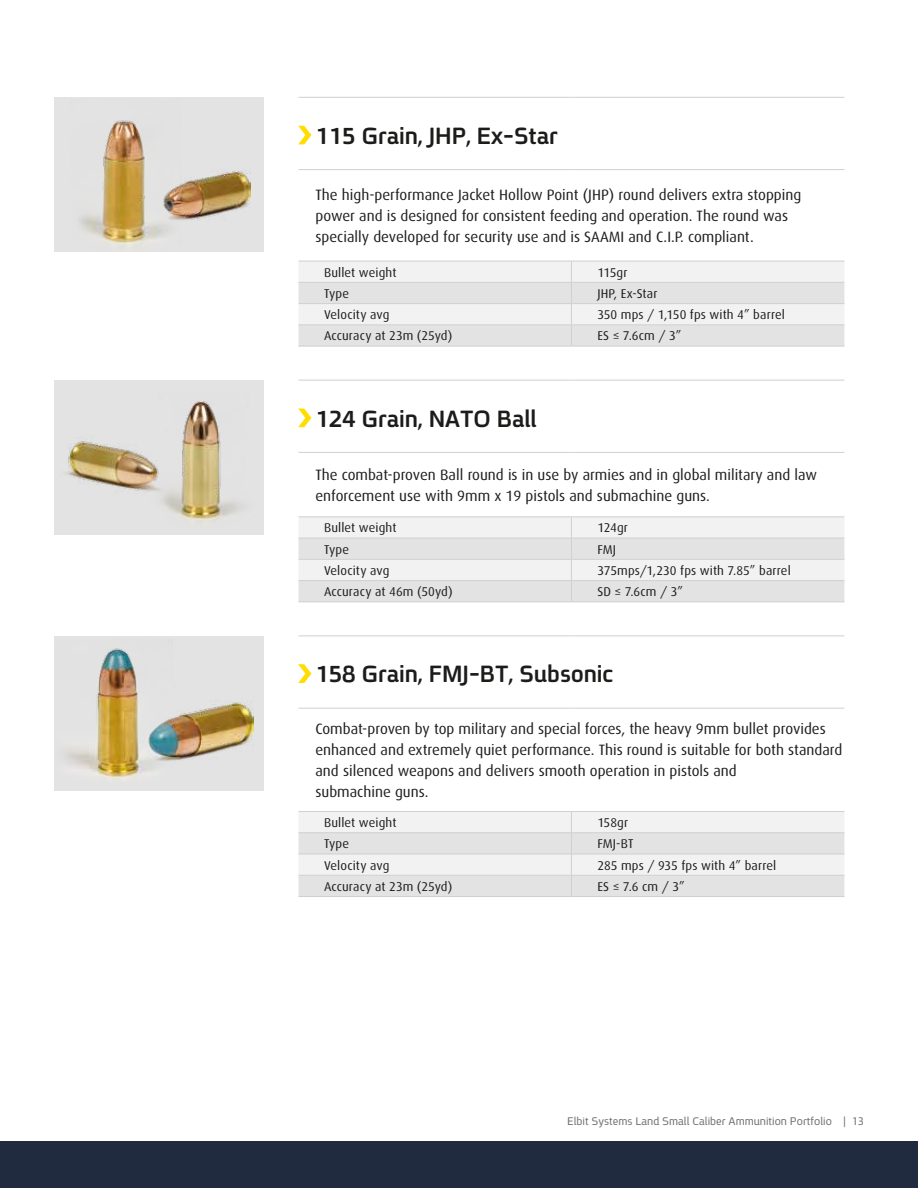
<style>
.page{position:relative;width:918px;height:1188px;background:#fff}
.page>*{position:absolute;margin:0;border:0;box-sizing:border-box;transform-origin:0 0}
.t1{font:700 25.5px "Fb Spoiler Eng";color:#1c1c1b}
.t2{font:15px/21px "Dax";color:#1c1c1b}
.t3{font:12.75px "Dax";letter-spacing:.01em;color:#1c1c1b}
.t4{font:12px "Fb Spoiler Eng";color:#737273}
</style>
<div class="page">
<div style="left:298px;top:262px;width:546px;height:20px;background:#f2f2f2"></div>
<div style="left:298px;top:283px;width:546px;height:613px;background:#e3e3e3"></div>
<svg style="left:298px;top:304px;width:546px;height:571px"></svg>
<svg style="left:571px;top:325px;width:273px;height:571px"></svg>
<hr style="left:298px;top:97px;width:273px;height:1px;background:#d0d0cf">
<hr style="left:571px;top:97px;width:273px;height:1px;background:#d0d0cf">
<hr style="left:298px;top:169px;width:273px;height:1px;background:#d0d0cf">
<hr style="left:571px;top:169px;width:273px;height:1px;background:#d0d0cf">
<hr style="left:298px;top:346px;width:273px;height:1px;background:#d0d0cf">
<hr style="left:571px;top:346px;width:273px;height:1px;background:#d0d0cf">
<hr style="left:298px;top:380px;width:273px;height:1px;background:#d0d0cf">
<hr style="left:571px;top:380px;width:273px;height:1px;background:#d0d0cf">
<hr style="left:298px;top:452px;width:273px;height:1px;background:#d0d0cf">
<hr style="left:571px;top:452px;width:273px;height:1px;background:#d0d0cf">
<hr style="left:298px;top:601px;width:273px;height:1px;background:#d0d0cf">
<hr style="left:571px;top:601px;width:273px;height:1px;background:#d0d0cf">
<hr style="left:298px;top:636px;width:273px;height:1px;background:#d0d0cf">
<hr style="left:571px;top:636px;width:273px;height:1px;background:#d0d0cf">
<hr style="left:298px;top:708px;width:273px;height:1px;background:#d0d0cf">
<hr style="left:571px;top:708px;width:273px;height:1px;background:#d0d0cf">
<hr style="left:298px;top:896px;width:273px;height:1px;background:#d0d0cf">
<hr style="left:571px;top:896px;width:273px;height:1px;background:#d0d0cf">
<hr style="left:298px;top:261px;width:273px;height:1px;background:#d0d0cf">
<hr style="left:571px;top:261px;width:273px;height:1px;background:#d0d0cf">
<hr style="left:298px;top:282px;width:273px;height:1px;background:#d0d0cf">
<hr style="left:571px;top:282px;width:273px;height:1px;background:#d0d0cf">
<hr style="left:298px;top:303px;width:273px;height:1px;background:#d0d0cf">
<hr style="left:571px;top:303px;width:273px;height:1px;background:#d0d0cf">
<hr style="left:298px;top:324px;width:273px;height:1px;background:#d0d0cf">
<hr style="left:571px;top:324px;width:273px;height:1px;background:#d0d0cf">
<hr style="left:298px;top:516px;width:273px;height:1px;background:#d0d0cf">
<hr style="left:571px;top:516px;width:273px;height:1px;background:#d0d0cf">
<hr style="left:298px;top:538px;width:273px;height:1px;background:#d0d0cf">
<hr style="left:571px;top:538px;width:273px;height:1px;background:#d0d0cf">
<hr style="left:298px;top:559px;width:273px;height:1px;background:#d0d0cf">
<hr style="left:571px;top:559px;width:273px;height:1px;background:#d0d0cf">
<hr style="left:298px;top:580px;width:273px;height:1px;background:#d0d0cf">
<hr style="left:571px;top:580px;width:273px;height:1px;background:#d0d0cf">
<hr style="left:298px;top:811px;width:273px;height:1px;background:#d0d0cf">
<hr style="left:571px;top:811px;width:273px;height:1px;background:#d0d0cf">
<hr style="left:298px;top:832px;width:273px;height:1px;background:#d0d0cf">
<hr style="left:571px;top:832px;width:273px;height:1px;background:#d0d0cf">
<hr style="left:298px;top:854px;width:273px;height:1px;background:#d0d0cf">
<hr style="left:571px;top:854px;width:273px;height:1px;background:#d0d0cf">
<hr style="left:298px;top:875px;width:273px;height:1px;background:#d0d0cf">
<hr style="left:571px;top:875px;width:273px;height:1px;background:#d0d0cf">
<svg style="left:571px;top:262px;width:1px;height:84px"></svg>
<svg style="left:571px;top:517px;width:1px;height:84px"></svg>
<svg style="left:571px;top:812px;width:1px;height:84px"></svg>
<div style="left:54px;top:97px;width:210px;height:155px;background:#e3e3e3"></div>
<img style="left:80px;top:120px;width:171px;height:124px">
<svg style="left:298px;top:125px;width:14px;height:20px"></svg>
<div style="left:54px;top:380px;width:210px;height:155px;background:#e3e3e3"></div>
<img style="left:65px;top:401px;width:176px;height:121px">
<svg style="left:298px;top:408px;width:14px;height:19px"></svg>
<div style="left:54px;top:636px;width:210px;height:154px;background:#e3e3e3"></div>
<img style="left:66px;top:648px;width:188px;height:130px">
<svg style="left:298px;top:664px;width:14px;height:19px"></svg>
<div style="left:0;top:1141px;width:918px;height:47px;background:#202b40"></div>
<h3 class="t1" style="left:315px;top:123px;width:244px">115 Grain, JHP, Ex-Star</h3>
<p class="t2" style="left:315px;top:185px;width:487px">The high-performance Jacket Hollow Point (JHP) round delivers extra stopping power and is designed for consistent feeding and operation. The round was specially developed for security use and is SAAMI and C.I.P. compliant.</p>
<p class="t3" style="left:324px;top:265px;width:74px">Bullet weight</p>
<p class="t3" style="left:597px;top:265px;width:32px">115gr</p>
<p class="t3" style="left:324px;top:286px;width:27px">Type</p>
<p class="t3" style="left:597px;top:286px;width:62px">JHP, Ex-Star</p>
<p class="t3" style="left:324px;top:308px;width:67px">Velocity avg</p>
<p class="t3" style="left:597px;top:308px;width:189px">350 mps / 1,150 fps with 4" barrel</p>
<p class="t3" style="left:324px;top:329px;width:130px">Accuracy at 23m (25yd)</p>
<p class="t3" style="left:597px;top:329px;width:13px">ES</p>
<p class="t3" style="left:623px;top:329px;width:60px">7.6cm / 3"</p>
<h3 class="t1" style="left:315px;top:406px;width:223px">124 Grain, NATO Ball</h3>
<p class="t2" style="left:315px;top:464px;width:503px">The combat-proven Ball round is in use by armies and in global military and law enforcement use with 9mm x 19 pistols and submachine guns.</p>
<p class="t3" style="left:324px;top:521px;width:74px">Bullet weight</p>
<p class="t3" style="left:597px;top:521px;width:32px">124gr</p>
<p class="t3" style="left:324px;top:542px;width:27px">Type</p>
<p class="t3" style="left:597px;top:542px;width:21px">FMJ</p>
<p class="t3" style="left:324px;top:563px;width:67px">Velocity avg</p>
<p class="t3" style="left:597px;top:563px;width:195px">375mps/1,230 fps with 7.85" barrel</p>
<p class="t3" style="left:324px;top:585px;width:130px">Accuracy at 46m (50yd)</p>
<p class="t3" style="left:597px;top:585px;width:15px">SD</p>
<p class="t3" style="left:625px;top:585px;width:60px">7.6cm / 3"</p>
<h3 class="t1" style="left:315px;top:662px;width:300px">158 Grain, FMJ-BT, Subsonic</h3>
<p class="t2" style="left:315px;top:719px;width:528px">Combat-proven by top military and special forces, the heavy 9mm bullet provides enhanced and extremely quiet performance. This round is suitable for both standard and silenced weapons and delivers smooth operation in pistols and<br>submachine guns.</p>
<p class="t3" style="left:324px;top:816px;width:74px">Bullet weight</p>
<p class="t3" style="left:597px;top:816px;width:32px">158gr</p>
<p class="t3" style="left:324px;top:837px;width:27px">Type</p>
<p class="t3" style="left:597px;top:837px;width:38px">FMJ-BT</p>
<p class="t3" style="left:324px;top:858px;width:67px">Velocity avg</p>
<p class="t3" style="left:597px;top:858px;width:181px">285 mps / 935 fps with 4" barrel</p>
<p class="t3" style="left:324px;top:879px;width:130px">Accuracy at 23m (25yd)</p>
<p class="t3" style="left:597px;top:879px;width:13px">ES</p>
<p class="t3" style="left:623px;top:879px;width:63px">7.6 cm / 3"</p>
<p class="t4" style="left:567px;top:1115px;width:298px">Elbit Systems Land Small Caliber Ammunition Portfolio | 13</p>
</div>
